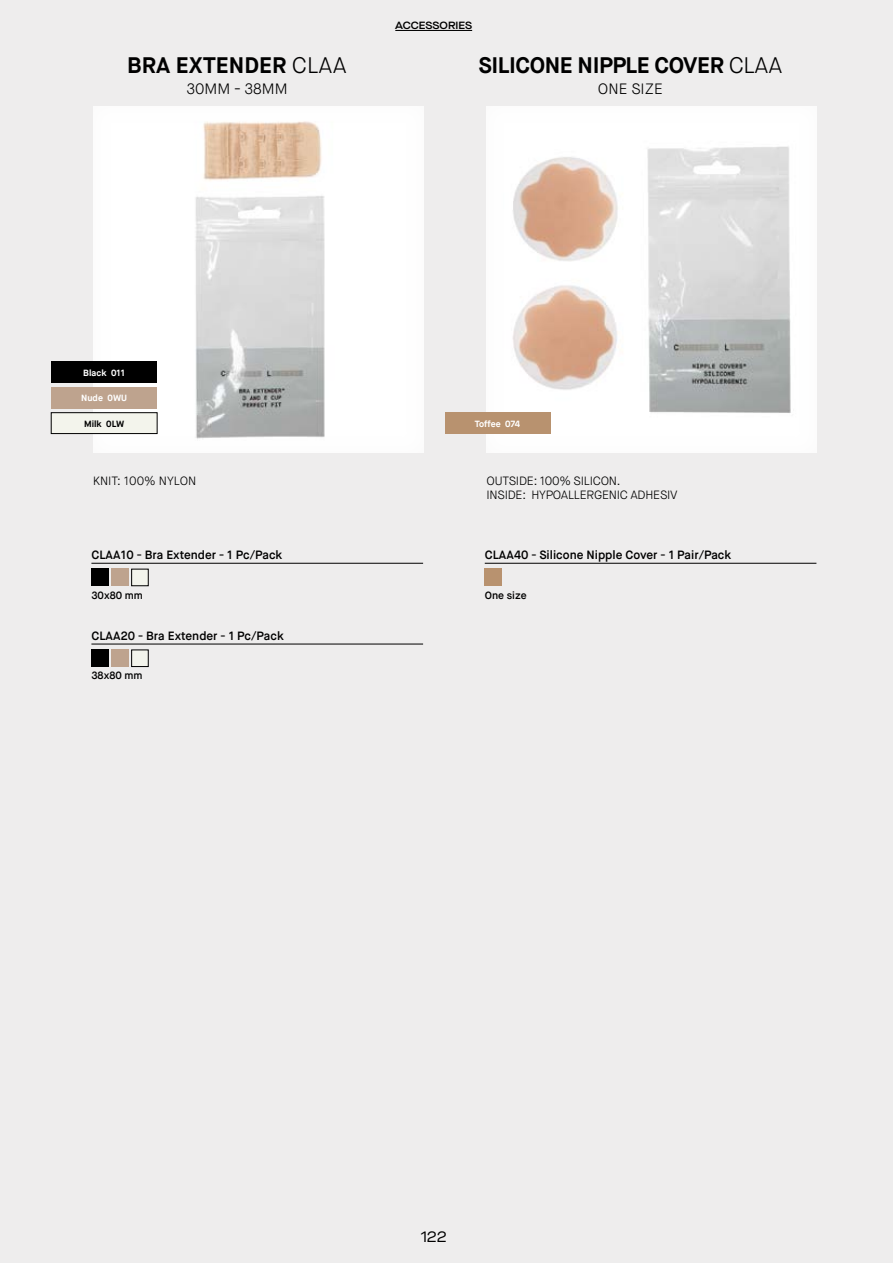
<style>
.page{position:relative;width:893px;height:1263px;background:#eeeded}
.page>*{position:absolute;margin:0;border:0;box-sizing:border-box;transform-origin:0 0}
.t1{font:700 22.5px "Maison Neue";letter-spacing:-.02em;color:#000}
.t2{font:700 22.5px "Maison Neue";color:#000}
.t3{font:300 15px "Maison Neue";color:#000}
.t4{font:15px "Maison Neue Extended";color:#000}
.t5{font:600 12px "Maison Neue";color:#000}
.t6{font:300 12px/13.5px "Maison Neue";letter-spacing:-.02em;color:#000}
.t7{font:300 12px "Maison Neue";color:#000}
.t8{font:600 10.5px "Maison Neue";color:#000}
.t9{font:600 10.5px "Maison Neue Extended";color:#000}
.t10{font:700 9px "Maison Neue";color:#fff}
.t11{font:700 9px "Maison Neue";color:#000}
.s1{font-weight:300}
</style>
<div class="page">
<div style="left:93px;top:106px;width:332px;height:348px;background:#eeeded;opacity:.3"></div>
<div style="left:51px;top:361px;width:106px;height:22px;background:#000"></div>
<div style="left:51px;top:387px;width:106px;height:21px;background:#bea38e"></div>
<div style="left:51px;top:413px;width:106px;height:21px;background:#f3f4ec"></div>
<div style="left:51px;top:412px;width:106px;height:22px;border:1px solid #000"></div>
<div style="left:486px;top:106px;width:333px;height:348px;background:#eeeded;opacity:.3"></div>
<div style="left:445px;top:412px;width:105px;height:22px;background:#b8926f"></div>
<hr style="left:91px;top:563px;width:332px;height:1px;background:#000">
<div style="left:91px;top:569px;width:17px;height:17px;background:#000"></div>
<div style="left:111px;top:569px;width:17px;height:17px;background:#bea38e"></div>
<div style="left:132px;top:569px;width:16px;height:17px;background:#f3f4ec"></div>
<div style="left:131px;top:569px;width:17px;height:17px;border:1px solid #000"></div>
<hr style="left:91px;top:644px;width:332px;height:1px;background:#000">
<div style="left:91px;top:650px;width:17px;height:17px;background:#000"></div>
<div style="left:111px;top:650px;width:17px;height:17px;background:#bea38e"></div>
<div style="left:132px;top:650px;width:16px;height:16px;background:#f3f4ec"></div>
<div style="left:131px;top:650px;width:17px;height:17px;border:1px solid #000"></div>
<hr style="left:485px;top:563px;width:331px;height:1px;background:#000">
<div style="left:485px;top:569px;width:17px;height:17px;background:#b8926f"></div>
<hr style="left:395px;top:30px;width:77px;height:1px;background:#000">
<h1 class="t2" style="left:127px;top:51px;width:221px">BRA EXTENDER <span class="s1">CLAA</span></h1>
<p class="t3" style="left:186px;top:80px;width:103px">30MM - 38MM</p>
<p class="t9" style="left:395px;top:18px;width:78px">ACCESSORIES</p>
<h1 class="t1" style="left:478px;top:51px;width:305px">SILICONE NIPPLE COVER <span class="s1">CLAA</span></h1>
<p class="t3" style="left:598px;top:80px;width:66px">ONE SIZE</p>
<p class="t10" style="left:83px;top:367px;width:43px">Black 011</p>
<p class="t10" style="left:81px;top:392px;width:47px">Nude 0WU</p>
<p class="t11" style="left:84px;top:418px;width:42px">Milk 0LW</p>
<p class="t7" style="left:93px;top:473px;width:105px">KNIT: 100% NYLON</p>
<p class="t5" style="left:91px;top:547px;width:192px">CLAA10 - Bra Extender - 1 Pc/Pack</p>
<p class="t8" style="left:91px;top:588px;width:53px">30x80 mm</p>
<p class="t5" style="left:91px;top:628px;width:194px">CLAA20 - Bra Extender - 1 Pc/Pack</p>
<p class="t8" style="left:91px;top:669px;width:53px">38x80 mm</p>
<p class="t10" style="left:475px;top:418px;width:47px">Toffee 074</p>
<p class="t6" style="left:486px;top:474px;width:193px">OUTSIDE: 100% SILICON.<br>INSIDE: HYPOALLERGENIC ADHESIV</p>
<p class="t5" style="left:485px;top:547px;width:248px">CLAA40 - Silicone Nipple Cover - 1 Pair/Pack</p>
<p class="t8" style="left:485px;top:588px;width:43px">One size</p>
<p class="t4" style="left:421px;top:1226px;width:27px">122</p>
</div>
